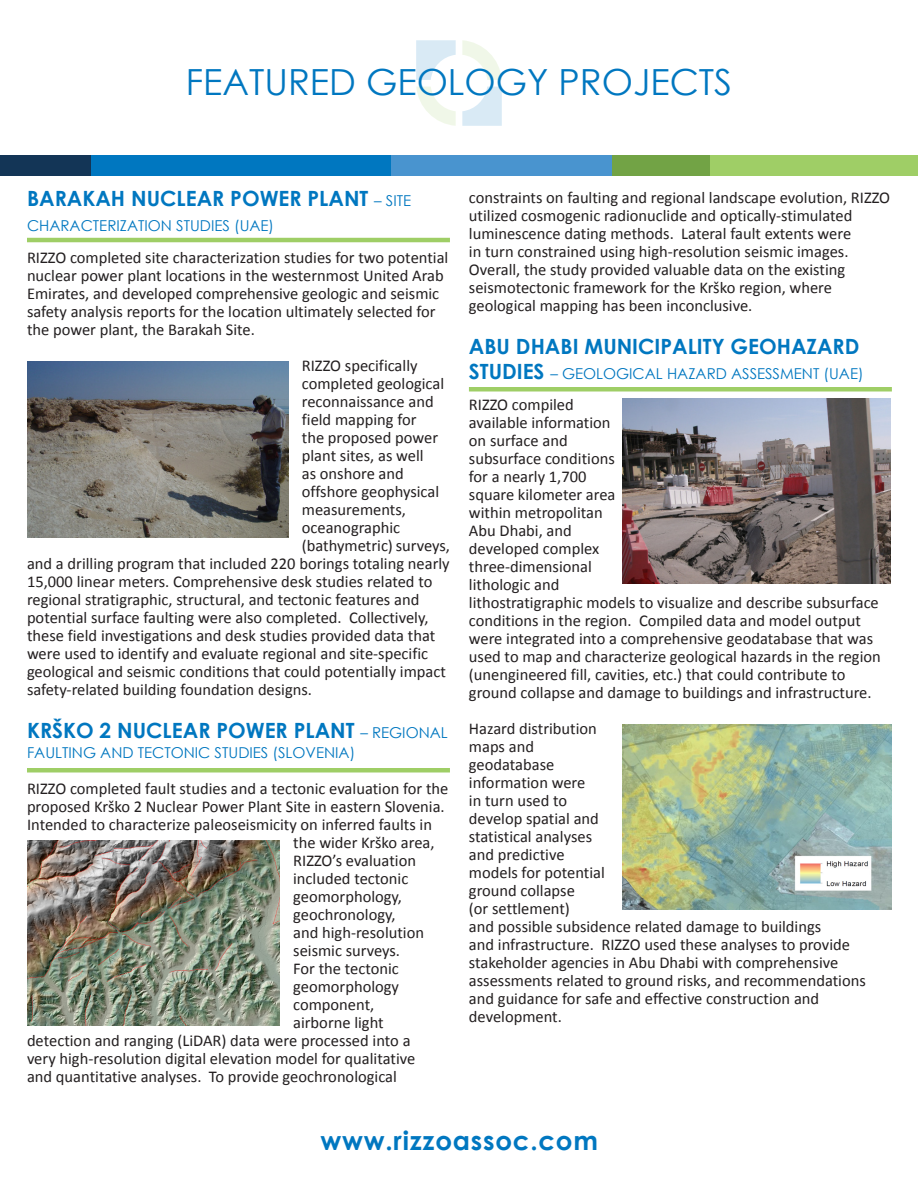
<style>
.page{position:relative;width:918px;height:1188px;background:#fff}
.page>*{position:absolute;margin:0;border:0;box-sizing:border-box;transform-origin:0 0}
.t1{font:36px "Century Gothic";color:#0077c0}
.t2{font:700 26.1px "Century Gothic";letter-spacing:.03em;color:#0077c0}
.Subheader{font:700 21px "Century Gothic";color:#0077c0}
.Subheader-2{font:16.5px/18px "Calibri";color:#231f20}
.Body{font:16.5px/18px "Calibri";color:#231f20}
.Subheader-3{font:15px "Century Gothic";color:#0077c0}
.s1{font-weight:400;font-size:15px}
.s2{font-weight:700;font-size:21px}
</style>
<div class="page">
<svg style="left:416px;top:40px;width:40px;height:40px"></svg>
<svg style="left:462px;top:87px;width:40px;height:39px"></svg>
<svg style="left:462px;top:40px;width:40px;height:40px"></svg>
<svg style="left:416px;top:87px;width:40px;height:39px"></svg>
<div style="left:0;top:155px;width:92px;height:21px;background:#133556"></div>
<div style="left:91px;top:155px;width:300px;height:21px;background:#0077c0"></div>
<div style="left:391px;top:155px;width:221px;height:21px;background:#4994cf"></div>
<div style="left:612px;top:155px;width:99px;height:21px;background:#72a345"></div>
<div style="left:711px;top:155px;width:207px;height:21px;background:#9fce66"></div>
<hr style="left:27px;top:238px;width:423px;height:4px;background:#9fce66">
<hr style="left:27px;top:768px;width:423px;height:4px;background:#9fce66">
<div style="left:469px;top:387px;width:423px;height:5px;background:#9fce66"></div>
<img style="left:27px;top:362px;width:261px;height:176px">
<img style="left:27px;top:841px;width:253px;height:185px">
<img style="left:622px;top:399px;width:269px;height:185px">
<img style="left:622px;top:724px;width:269px;height:185px">
<p class="t1" style="left:186px;top:57px;width:548px">FEATURED GEOLOGY PROJECTS</p>
<p class="Subheader" style="left:27px;top:182px;width:386px">BARAKAH NUCLEAR POWER PLANT <span class="s1">– SITE</span></p>
<p class="Subheader-3" style="left:27px;top:215px;width:249px">CHARACTERIZATION STUDIES (UAE)</p>
<p class="Subheader-2" style="left:27px;top:248px;width:423px">RIZZO completed site characterization studies for two potential nuclear power plant locations in the westernmost United Arab Emirates, and developed comprehensive geologic and seismic safety analysis reports for the location ultimately selected for the power plant, the Barakah Site.</p>
<p class="Subheader-2" style="left:302px;top:356px;width:117px">RIZZO specifically</p>
<p class="Subheader-2" style="left:302px;top:374px;width:144px">completed geological</p>
<p class="Subheader-2" style="left:302px;top:392px;width:133px">reconnaissance and</p>
<p class="Subheader-2" style="left:302px;top:410px;width:116px">field mapping for</p>
<p class="Subheader-2" style="left:302px;top:428px;width:138px">the proposed power</p>
<p class="Subheader-2" style="left:302px;top:446px;width:123px">plant sites, as well</p>
<p class="Subheader-2" style="left:302px;top:464px;width:103px">as onshore and</p>
<p class="Subheader-2" style="left:302px;top:482px;width:139px">offshore geophysical</p>
<p class="Subheader-2" style="left:302px;top:500px;width:106px">measurements,</p>
<p class="Subheader-2" style="left:302px;top:518px;width:100px">oceanographic</p>
<p class="Subheader-2" style="left:302px;top:536px;width:150px">(bathymetric) surveys,</p>
<p class="Subheader-2" style="left:27px;top:554px;width:424px">and a drilling program that included 220 borings totaling nearly</p>
<p class="Subheader-2" style="left:27px;top:572px;width:407px">15,000 linear meters. Comprehensive desk studies related to</p>
<p class="Subheader-2" style="left:27px;top:590px;width:394px">regional stratigraphic, structural, and tectonic features and</p>
<p class="Subheader-2" style="left:27px;top:608px;width:403px">potential surface faulting were also completed. Collectively,</p>
<p class="Subheader-2" style="left:27px;top:626px;width:410px">these field investigations and desk studies provided data that</p>
<p class="Subheader-2" style="left:27px;top:644px;width:403px">were used to identify and evaluate regional and site-specific</p>
<p class="Subheader-2" style="left:27px;top:662px;width:420px">geological and seismic conditions that could potentially impact</p>
<p class="Subheader-2" style="left:27px;top:680px;width:287px">safety-related building foundation designs.</p>
<p class="Subheader" style="left:27px;top:714px;width:422px">KRŠKO 2 NUCLEAR POWER PLANT <span class="s1">– REGIONAL</span></p>
<p class="Subheader-3" style="left:27px;top:742px;width:330px">FAULTING AND TECTONIC STUDIES (SLOVENIA)</p>
<p class="Body" style="left:27px;top:779px;width:423px">RIZZO completed fault studies and a tectonic evaluation for the</p>
<p class="Body" style="left:27px;top:797px;width:419px">proposed Krško 2 Nuclear Power Plant Site in eastern Slovenia.</p>
<p class="Body" style="left:27px;top:815px;width:407px">Intended to characterize paleoseismicity on inferred faults in</p>
<p class="Body" style="left:293px;top:833px;width:143px">the wider Krško area,</p>
<p class="Body" style="left:293px;top:851px;width:124px">RIZZO’s evaluation</p>
<p class="Body" style="left:293px;top:869px;width:117px">included tectonic</p>
<p class="Body" style="left:293px;top:887px;width:110px">geomorphology,</p>
<p class="Body" style="left:293px;top:905px;width:104px">geochronology,</p>
<p class="Body" style="left:293px;top:923px;width:132px">and high-resolution</p>
<p class="Body" style="left:293px;top:941px;width:108px">seismic surveys.</p>
<p class="Body" style="left:293px;top:959px;width:107px">For the tectonic</p>
<p class="Body" style="left:293px;top:977px;width:107px">geomorphology</p>
<p class="Body" style="left:293px;top:995px;width:83px">component,</p>
<p class="Body" style="left:293px;top:1013px;width:92px">airborne light</p>
<p class="Body" style="left:27px;top:1031px;width:385px">detection and ranging (LiDAR) data were processed into a</p>
<p class="Body" style="left:27px;top:1049px;width:390px">very high-resolution digital elevation model for qualitative</p>
<p class="Body" style="left:27px;top:1067px;width:371px">and quantitative analyses. To provide geochronological</p>
<p class="Body" style="left:469px;top:188px;width:423px">constraints on faulting and regional landscape evolution, RIZZO utilized cosmogenic radionuclide and optically-stimulated luminescence dating methods. Lateral fault extents were<br>in turn constrained using high-resolution seismic images.<br>Overall, the study provided valuable data on the existing seismotectonic framework for the Krško region, where geological mapping has been inconclusive.</p>
<p class="Subheader" style="left:469px;top:330px;width:392px">ABU DHABI MUNICIPALITY GEOHAZARD</p>
<p class="Subheader-3" style="left:469px;top:363px;width:396px"><span class="s2">STUDIES</span> – GEOLOGICAL HAZARD ASSESSMENT (UAE)</p>
<p class="Subheader-2" style="left:469px;top:396px;width:413px">RIZZO compiled<br>available information<br>on surface and<br>subsurface conditions<br>for a nearly 1,700<br>square kilometer area<br>within metropolitan<br>Abu Dhabi, and<br>developed complex<br>three-dimensional<br>lithologic and<br>lithostratigraphic models to visualize and describe subsurface conditions in the region. Compiled data and model output were integrated into a comprehensive geodatabase that was used to map and characterize geological hazards in the region (unengineered fill, cavities, etc.) that could contribute to ground collapse and damage to buildings and infrastructure.</p>
<p class="Subheader-2" style="left:469px;top:720px;width:398px">Hazard distribution<br>maps and<br>geodatabase<br>information were<br>in turn used to<br>develop spatial and<br>statistical analyses<br>and predictive<br>models for potential<br>ground collapse<br>(or settlement)<br>and possible subsidence related damage to buildings<br>and infrastructure. RIZZO used these analyses to provide stakeholder agencies in Abu Dhabi with comprehensive assessments related to ground risks, and recommendations and guidance for safe and effective construction and development.</p>
<p class="t2" style="left:320px;top:1120px;width:279px">www.rizzoassoc.com</p>
</div>
